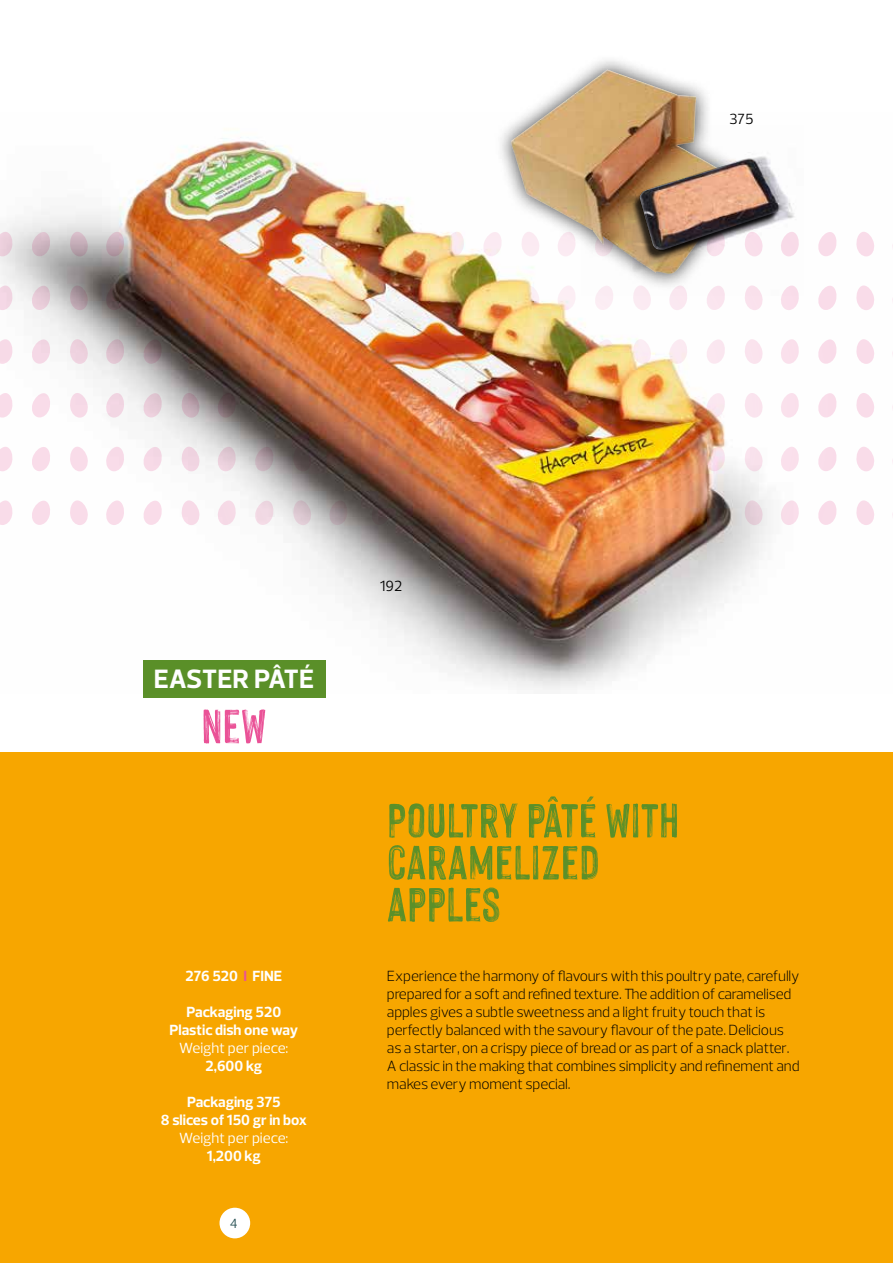
<style>
.page{position:relative;width:893px;height:1263px;background:#fff}
.page>*{position:absolute;margin:0;border:0;box-sizing:border-box;transform-origin:0 0}
.t1{font:52.5px/42px "Hackney Personal Use Only";color:#5b9029}
.t2{font:52.5px "Hackney Personal Use Only";color:#ea5297}
.t3{font:700 27px "Prelo";color:#fff}
.t4{font:300 15px/18px "Prelo";letter-spacing:-.01em;color:#000}
.t5{font:700 15px/18px "Prelo";color:#fff;text-align:center}
.t6{font:15px "Prelo";color:#fff}
.t7{font:15px "Prelo";color:#000}
.t8{font:13.5px "Prelo";color:#265053}
.s1{color:#ea5297}
</style>
<div class="page">
<div style="left:0;top:753px;width:892px;height:510px;background:#f7a600"></div>
<div style="left:220px;top:1208px;width:30px;height:30px;background:#fff;border-radius:50%"></div>
<div style="left:143px;top:660px;width:182px;height:38px;background:#5b9029"></div>
<img style="left:529px;top:70px;width:179px;height:43px">
<img style="left:0;top:113px;width:893px;height:581px">
<img style="left:111px;top:142px;width:620px;height:498px">
<p class="t7" style="left:729px;top:110px;width:26px">375</p>
<h2 class="t3" style="left:154px;top:662px;width:162px">EASTER PÂTÉ</h2>
<h1 class="t2" style="left:201px;top:698px;width:66px">NEW</h1>
<p class="t5" style="left:185px;top:967px;width:98px">276 520 <span class="s1">I</span> FINE</p>
<p class="t5" style="left:170px;top:1003px;width:130px">Packaging 520<br>Plastic dish one way</p>
<p class="t6" style="left:179px;top:1039px;width:111px">Weight per piece:</p>
<p class="t5" style="left:206px;top:1057px;width:58px">2,600 kg</p>
<p class="t5" style="left:161px;top:1093px;width:148px">Packaging 375<br>8 slices of 150 gr in box</p>
<p class="t6" style="left:179px;top:1129px;width:111px">Weight per piece:</p>
<p class="t5" style="left:207px;top:1147px;width:55px">1,200 kg</p>
<p class="t8" style="left:230px;top:1215px;width:9px">4</p>
<p class="t7" style="left:380px;top:577px;width:24px">192</p>
<h1 class="t1" style="left:387px;top:798px;width:294px">POULTRY PÂTÉ WITH<br>CARAMELIZED<br>APPLES</h1>
<p class="t4" style="left:387px;top:967px;width:414px">Experience the harmony of flavours with this poultry pate, carefully prepared for a soft and refined texture. The addition of caramelised apples gives a subtle sweetness and a light fruity touch that is perfectly balanced with the savoury flavour of the pate. Delicious as a starter, on a crispy piece of bread or as part of a snack platter.<br>A classic in the making that combines simplicity and refinement and makes every moment special.</p>
</div>
